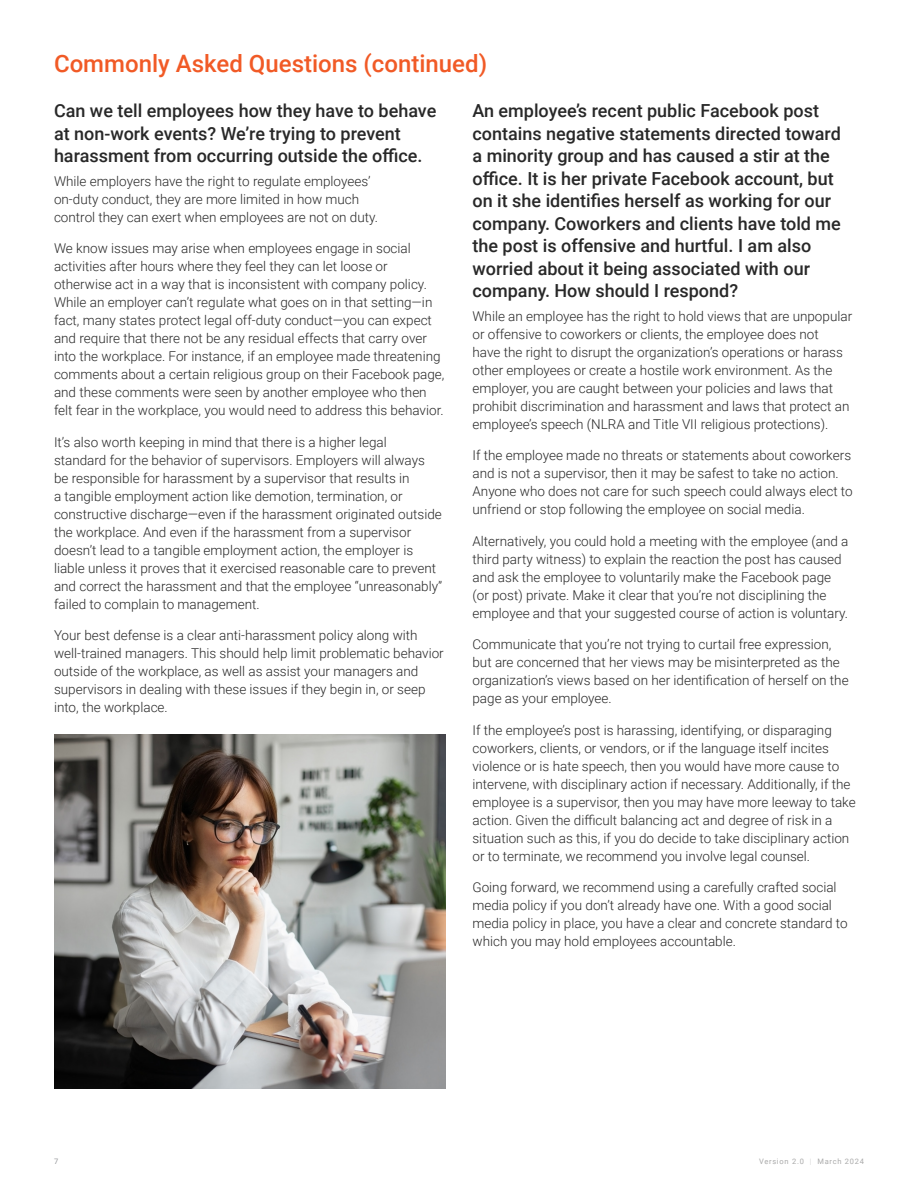
<style>
.page{position:relative;width:918px;height:1188px;background:#fff}
.page>*{position:absolute;margin:0;border:0;box-sizing:border-box;transform-origin:0 0}
.Cover_Subhead{font:500 24px "Roboto";color:#f15a26}
.Secondary_header{font:500 18px/22.5px "Roboto";color:#282828}
.body_copy{font:300 13.5px/18px "Roboto";color:#282828}
.CSLP_footer{font:7.5px "Roboto";letter-spacing:.1em;color:#a9a9a9}
.t1{font:7.5px "Roboto";color:#939598}
.s1{font-weight:100}
</style>
<div class="page">
<img style="left:54px;top:734px;width:392px;height:355px">
<p class="Cover_Subhead" style="left:54px;top:47px;width:435px">Commonly Asked Questions (continued)</p>
<p class="Secondary_header" style="left:54px;top:99px;width:384px">Can we tell employees how they have to behave at non-work events? We’re trying to prevent harassment from occurring outside the office.</p>
<p class="body_copy" style="left:54px;top:171px;width:326px">While employers have the right to regulate employees’ on-duty conduct, they are more limited in how much control they can exert when employees are not on duty.</p>
<p class="body_copy" style="left:54px;top:239px;width:392px">We know issues may arise when employees engage in social activities after hours where they feel they can let loose or otherwise act in a way that is inconsistent with company policy.<br>While an employer can’t regulate what goes on in that setting—in fact, many states protect legal off-duty conduct—you can expect and require that there not be any residual effects that carry over into the workplace. For instance, if an employee made threatening comments about a certain religious group on their Facebook page, and these comments were seen by another employee who then felt fear in the workplace, you would need to address this behavior.</p>
<p class="body_copy" style="left:54px;top:432px;width:390px">It’s also worth keeping in mind that there is a higher legal standard for the behavior of supervisors. Employers will always be responsible for harassment by a supervisor that results in<br>a tangible employment action like demotion, termination, or constructive discharge—even if the harassment originated outside the workplace. And even if the harassment from a supervisor doesn’t lead to a tangible employment action, the employer is liable unless it proves that it exercised reasonable care to prevent and correct the harassment and that the employee “unreasonably” failed to complain to management.</p>
<p class="body_copy" style="left:54px;top:626px;width:391px">Your best defense is a clear anti-harassment policy along with well-trained managers. This should help limit problematic behavior outside of the workplace, as well as assist your managers and supervisors in dealing with these issues if they begin in, or seep into, the workplace.</p>
<p class="Secondary_header" style="left:472px;top:99px;width:370px">An employee’s recent public Facebook post contains negative statements directed toward a minority group and has caused a stir at the office. It is her private Facebook account, but on it she identifies herself as working for our company. Coworkers and clients have told me the post is offensive and hurtful. I am also worried about it being associated with our company. How should I respond?</p>
<p class="body_copy" style="left:472px;top:306px;width:381px">While an employee has the right to hold views that are unpopular or offensive to coworkers or clients, the employee does not<br>have the right to disrupt the organization’s operations or harass other employees or create a hostile work environment. As the employer, you are caught between your policies and laws that prohibit discrimination and harassment and laws that protect an employee’s speech (NLRA and Title VII religious protections).</p>
<p class="body_copy" style="left:472px;top:446px;width:382px">If the employee made no threats or statements about coworkers and is not a supervisor, then it may be safest to take no action.<br>Anyone who does not care for such speech could always elect to unfriend or stop following the employee on social media.</p>
<p class="body_copy" style="left:472px;top:531px;width:378px">Alternatively, you could hold a meeting with the employee (and a third party witness) to explain the reaction the post has caused and ask the employee to voluntarily make the Facebook page (or post) private. Make it clear that you’re not disciplining the employee and that your suggested course of action is voluntary.</p>
<p class="body_copy" style="left:472px;top:635px;width:378px">Communicate that you’re not trying to curtail free expression, but are concerned that her views may be misinterpreted as the organization’s views based on her identification of herself on the page as your employee.</p>
<p class="body_copy" style="left:472px;top:720px;width:385px">If the employee’s post is harassing, identifying, or disparaging coworkers, clients, or vendors, or if the language itself incites violence or is hate speech, then you would have more cause to intervene, with disciplinary action if necessary. Additionally, if the employee is a supervisor, then you may have more leeway to take action. Given the difficult balancing act and degree of risk in a situation such as this, if you do decide to take disciplinary action or to terminate, we recommend you involve legal counsel.</p>
<p class="body_copy" style="left:472px;top:878px;width:377px">Going forward, we recommend using a carefully crafted social media policy if you don’t already have one. With a good social media policy in place, you have a clear and concrete standard to which you may hold employees accountable.</p>
<p class="t1" style="left:54px;top:1156px;width:6px">7</p>
<p class="CSLP_footer" style="left:759px;top:1156px;width:107px">Version 2.0 <span class="s1">|</span> March 2024</p>
</div>
